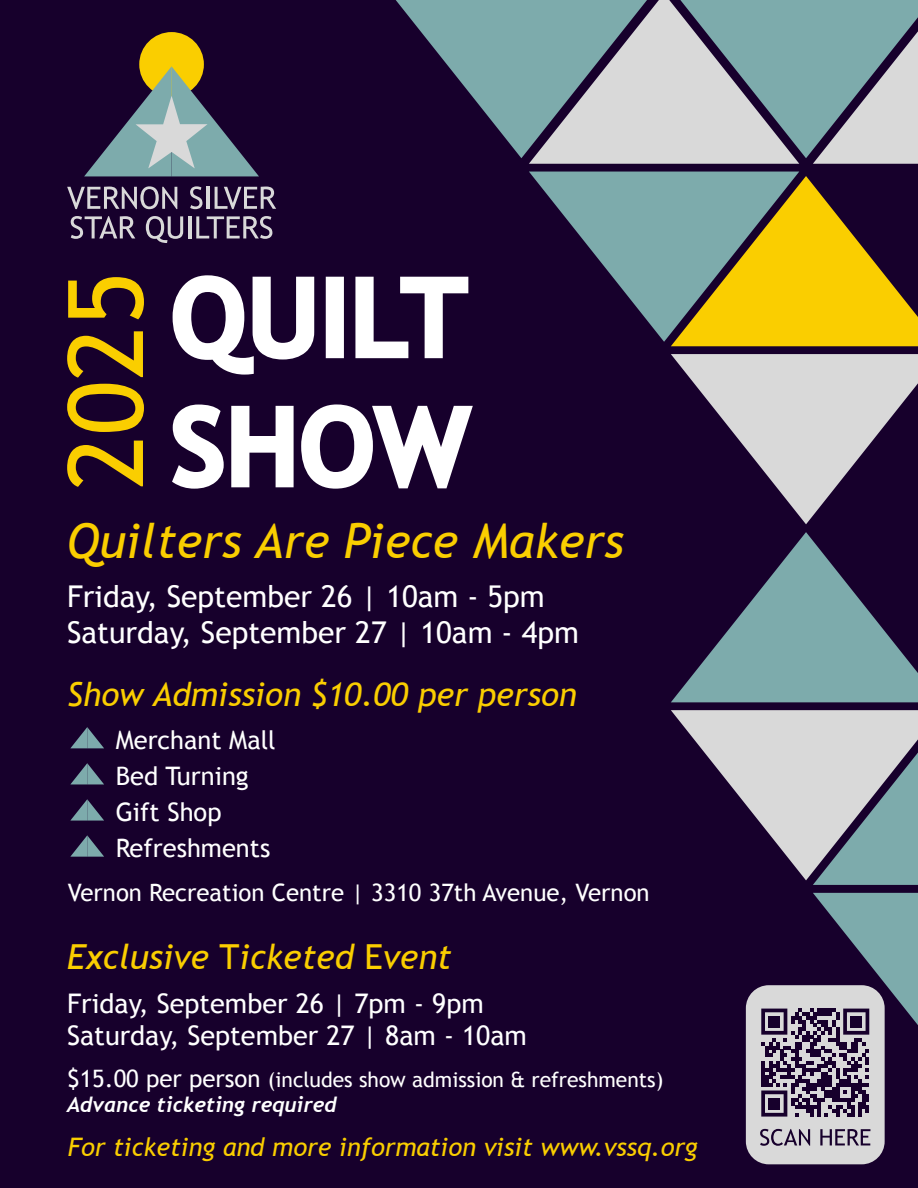
<style>
.page{position:relative;width:918px;height:1188px;background:#17002c}
.page>*{position:absolute;margin:0;border:0;box-sizing:border-box;transform-origin:0 0}
.t1{font:italic 48px "Trebuchet MS";color:#face00}
.t2{font:italic 34.5px "Trebuchet MS";color:#face00}
.t3{font:italic 33px "Trebuchet MS";color:#face00}
.t4{font:30px/36px "Trebuchet MS";color:#fff}
.t5{font:27px/32.4px "Trebuchet MS";color:#fff}
.t6{font:italic 25.5px "Trebuchet MS";color:#face00}
.t7{font:25.5px/36px "Trebuchet MS";color:#fff}
.t8{font:24px "Trebuchet MS";color:#fff}
.t9{font:21px "Trebuchet MS";color:#fff}
.t10{font:italic 700 21px "Trebuchet";color:#fff}
.s1{font-style:normal}
.s2{font-size:24px}
</style>
<div class="page">
<div style="left:139px;top:32px;width:65px;height:65px;background:#face00;border-radius:50%"></div>
<svg style="left:67px;top:186px;width:110px;height:23px"></svg>
<svg style="left:190px;top:186px;width:13px;height:23px"></svg>
<hr style="left:207px;top:187px;width:3px;height:22px;background:#d9d9d9">
<svg style="left:215px;top:187px;width:61px;height:22px"></svg>
<svg style="left:71px;top:216px;width:64px;height:23px"></svg>
<svg style="left:146px;top:216px;width:37px;height:27px"></svg>
<hr style="left:188px;top:216px;width:3px;height:22px;background:#d9d9d9">
<svg style="left:196px;top:216px;width:76px;height:23px"></svg>
<svg style="left:84px;top:66px;width:175px;height:110px"></svg>
<svg style="left:396px;top:0;width:133px;height:158px"></svg>
<svg style="left:529px;top:0;width:142px;height:164px;background:#a6b6ba"></svg>
<svg style="left:529px;top:172px;width:270px;height:170px;fill:#7dabac"></svg>
<svg style="left:671px;top:176px;width:247px;height:170px"></svg>
<svg style="left:671px;top:354px;width:247px;height:170px"></svg>
<svg style="left:671px;top:0;width:247px;height:164px;background:#9bb0b4"></svg>
<svg style="left:671px;top:532px;width:247px;height:170px"></svg>
<svg style="left:671px;top:710px;width:247px;height:175px"></svg>
<svg style="left:70px;top:727px;width:34px;height:21px"></svg>
<svg style="left:71px;top:763px;width:33px;height:21px"></svg>
<svg style="left:70px;top:799px;width:34px;height:22px"></svg>
<svg style="left:70px;top:835px;width:34px;height:22px"></svg>
<svg style="left:173px;top:275px;width:141px;height:100px"></svg>
<svg style="left:326px;top:277px;width:18px;height:81px"></svg>
<svg style="left:355px;top:277px;width:113px;height:81px"></svg>
<svg style="left:172px;top:405px;width:52px;height:84px"></svg>
<svg style="left:231px;top:406px;width:63px;height:81px"></svg>
<svg style="left:301px;top:404px;width:172px;height:85px"></svg>
<svg style="left:67px;top:441px;width:76px;height:46px"></svg>
<svg style="left:67px;top:384px;width:77px;height:48px"></svg>
<svg style="left:67px;top:331px;width:76px;height:47px"></svg>
<svg style="left:68px;top:277px;width:76px;height:42px"></svg>
<div style="left:746px;top:985px;width:139px;height:179px;background:#d9d9d9;border-radius:23px"></div>
<svg style="left:761px;top:893px;width:157px;height:224px"></svg>
<svg style="left:760px;top:1129px;width:50px;height:17px"></svg>
<svg style="left:820px;top:1129px;width:50px;height:16px"></svg>
<h1 class="t1" style="left:67px;top:513px;width:558px">Quilters Are Piece Makers</h1>
<p class="t4" style="left:67px;top:579px;width:513px">Friday, September 26 | 10am - 5pm<br>Saturday, September 27 | 10am - 4pm</p>
<p class="t3" style="left:67px;top:675px;width:511px">Show Admission $10.00 per person</p>
<p class="t7" style="left:116px;top:722px;width:162px">Merchant Mall<br>Bed Turning<br>Gift Shop<br>Refreshments</p>
<p class="t8" style="left:68px;top:879px;width:583px">Vernon Recreation Centre | 3310 37th Avenue, Vernon</p>
<p class="t2" style="left:67px;top:936px;width:386px">Exclusive <span class="s1">T</span>icketed <span class="s1">E</span>vent</p>
<p class="t5" style="left:67px;top:987px;width:461px">Friday, September 26 | 7pm - 9pm<br>Saturday, September 27 | 8am - 10am</p>
<p class="t9" style="left:67px;top:1067px;width:598px"><span class="s2">$15.00 per person</span> (includes show admission &amp; refreshments)</p>
<p class="t10" style="left:67px;top:1092px;width:271px">Advance ticketing required</p>
<p class="t6" style="left:68px;top:1132px;width:631px">For ticketing and more information visit www.vssq.org</p>
</div>
